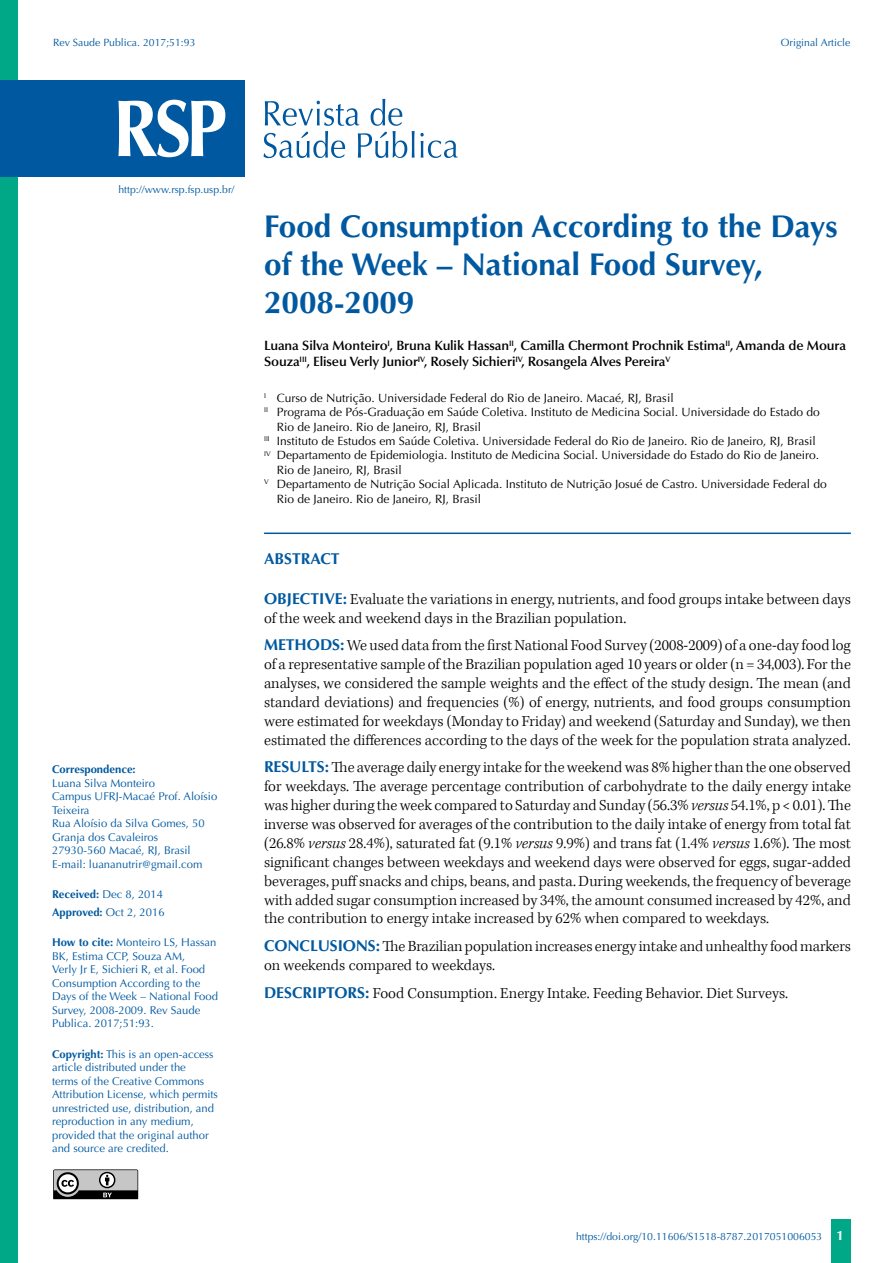
<style>
.page{position:relative;width:893px;height:1263px;background:#fff}
.page>*{position:absolute;margin:0;border:0;box-sizing:border-box;transform-origin:0 0}
.t1{font:700 31.5px/37.8px "Optima";color:#0059a0}
.t2{font:300 15.75px/18.9px "Kepler Std";color:#000}
.t3{font:700 15.75px "Optima";color:#0059a0}
.t4{font:600 13.5px/16.2px "Optima";letter-spacing:-.01em;color:#000}
.t5{font:12px "Optima";color:#000}
.t6{font:11.25px/13.5px "Optima";color:#0059a0}
.t7{font:700 11.25px/17.7px "Optima";color:#0059a0}
.t8{font:10.5px "Optima";color:#0059a0}
.s1{font-weight:400}
.s2{font-weight:700}
.s3{font-family:"Optima";font-weight:700;color:#0059a0}
.s4{font-style:italic}
.s5{font-weight:700;font-size:13.5px;color:#fff}
</style>
<div class="page">
<div style="left:831px;top:1220px;width:20px;height:43px;background:#00a887"></div>
<svg style="left:53px;top:1169px;width:85px;height:30px;background:#838383"></svg>
<div style="left:0;top:0;width:18px;height:1263px;background:#00a887"></div>
<svg style="left:263px;top:99px;width:195px;height:59px"></svg>
<div style="left:0;top:80px;width:244px;height:96px;background:#0059a0"></div>
<svg style="left:118px;top:100px;width:107px;height:57px"></svg>
<hr style="left:264px;top:532px;width:587px;height:2px;background:#0059a0">
<p class="t8" style="left:53px;top:36px;width:144px">Rev Saude Publica. 2017;51:93</p>
<p class="t8" style="left:781px;top:36px;width:71px">Original Article</p>
<p class="t8" style="left:118px;top:183px;width:117px">http://www.rsp.fsp.usp.br/</p>
<p class="t7" style="left:52px;top:761px;width:85px">Correspondence:</p>
<p class="t6" style="left:52px;top:776px;width:167px">Luana Silva Monteiro<br>Campus UFRJ-Macaé Prof. Aloísio<br>Teixeira<br>Rua Aloísio da Silva Gomes, 50<br>Granja dos Cavaleiros<br>27930-560 Macaé, RJ, Brasil<br>E-mail: luananutrir@gmail.com</p>
<p class="t7" style="left:52px;top:886px;width:114px">Received: <span class="s1">Dec 8, 2014<br></span>Approved: <span class="s1">Oct 2, 2016</span></p>
<p class="t6" style="left:52px;top:936px;width:167px"><span class="s2">How to cite:</span> Monteiro LS, Hassan<br>BK, Estima CCP, Souza AM,<br>Verly Jr E, Sichieri R, et al. Food<br>Consumption According to the<br>Days of the Week – National Food<br>Survey, 2008-2009. Rev Saude<br>Publica. 2017;51:93.</p>
<p class="t6" style="left:52px;top:1047px;width:167px"><span class="s2">Copyright:</span> This is an open-access article distributed under the<br>terms of the Creative Commons<br>Attribution License, which permits unrestricted use, distribution, and reproduction in any medium, provided that the original author and source are credited.</p>
<h1 class="t1" style="left:264px;top:208px;width:575px">Food Consumption According to the Days of the Week – National Food Survey,<br>2008-2009</h1>
<p class="t4" style="left:264px;top:337px;width:583px">Luana Silva Monteiro<sup>I</sup>, Bruna Kulik Hassan<sup>II</sup>, Camilla Chermont Prochnik Estima<sup>II</sup>, Amanda de Moura<br>Souza<sup>III</sup>, Eliseu Verly Junior<sup>IV</sup>, Rosely Sichieri<sup>IV</sup>, Rosangela Alves Pereira<sup>V</sup></p>
<p class="t5" style="left:264px;top:391px;width:411px"><sup>I</sup> Curso de Nutrição. Universidade Federal do Rio de Janeiro. Macaé, RJ, Brasil</p>
<p class="t5" style="left:264px;top:405px;width:557px"><sup>II</sup> Programa de Pós-Graduação em Saúde Coletiva. Instituto de Medicina Social. Universidade do Estado do</p>
<p class="t5" style="left:277px;top:420px;width:206px">Rio de Janeiro. Rio de Janeiro, RJ, Brasil</p>
<p class="t5" style="left:264px;top:434px;width:553px"><sup>III</sup> Instituto de Estudos em Saúde Coletiva. Universidade Federal do Rio de Janeiro. Rio de Janeiro, RJ, Brasil</p>
<p class="t5" style="left:264px;top:448px;width:557px"><sup>IV</sup> Departamento de Epidemiologia. Instituto de Medicina Social. Universidade do Estado do Rio de Janeiro.</p>
<p class="t5" style="left:277px;top:463px;width:127px">Rio de Janeiro, RJ, Brasil</p>
<p class="t5" style="left:264px;top:477px;width:564px"><sup>V</sup> Departamento de Nutrição Social Aplicada. Instituto de Nutrição Josué de Castro. Universidade Federal do</p>
<p class="t5" style="left:277px;top:492px;width:206px">Rio de Janeiro. Rio de Janeiro, RJ, Brasil</p>
<p class="t3" style="left:264px;top:549px;width:77px">ABSTRACT</p>
<p class="t2" style="left:264px;top:590px;width:588px"><span class="s3">OBJECTIVE:</span> Evaluate the variations in energy, nutrients, and food groups intake between days of the week and weekend days in the Brazilian population.</p>
<p class="t2" style="left:264px;top:636px;width:588px;text-align:justify"><span class="s3">METHODS:</span> We used data from the first National Food Survey (2008-2009) of a one-day food log of a representative sample of the Brazilian population aged 10 years or older (n = 34,003). For the analyses, we considered the sample weights and the effect of the study design. The mean (and standard deviations) and frequencies (%) of energy, nutrients, and food groups consumption were estimated for weekdays (Monday to Friday) and weekend (Saturday and Sunday), we then estimated the differences according to the days of the week for the population strata analyzed.</p>
<p class="t2" style="left:264px;top:758px;width:588px;text-align:justify"><span class="s3">RESULTS:</span> The average daily energy intake for the weekend was 8% higher than the one observed for weekdays. The average percentage contribution of carbohydrate to the daily energy intake was higher during the week compared to Saturday and Sunday (56.3% <span class="s4">versus</span> 54.1%, p &lt; 0.01). The inverse was observed for averages of the contribution to the daily intake of energy from total fat (26.8% <span class="s4">versus</span> 28.4%), saturated fat (9.1% <span class="s4">versus</span> 9.9%) and trans fat (1.4% <span class="s4">versus</span> 1.6%). The most significant changes between weekdays and weekend days were observed for eggs, sugar-added beverages, puff snacks and chips, beans, and pasta. During weekends, the frequency of beverage with added sugar consumption increased by 34%, the amount consumed increased by 42%, and the contribution to energy intake increased by 62% when compared to weekdays.</p>
<p class="t2" style="left:264px;top:937px;width:588px"><span class="s3">CONCLUSIONS:</span> The Brazilian population increases energy intake and unhealthy food markers on weekends compared to weekdays.</p>
<p class="t2" style="left:264px;top:984px;width:526px"><span class="s3">DESCRIPTORS:</span> Food Consumption. Energy Intake. Feeding Behavior. Diet Surveys.</p>
<p class="t8" style="left:576px;top:1230px;width:269px">https://doi.org/10.11606/S1518-8787.2017051006053 <span class="s5">1</span></p>
</div>
